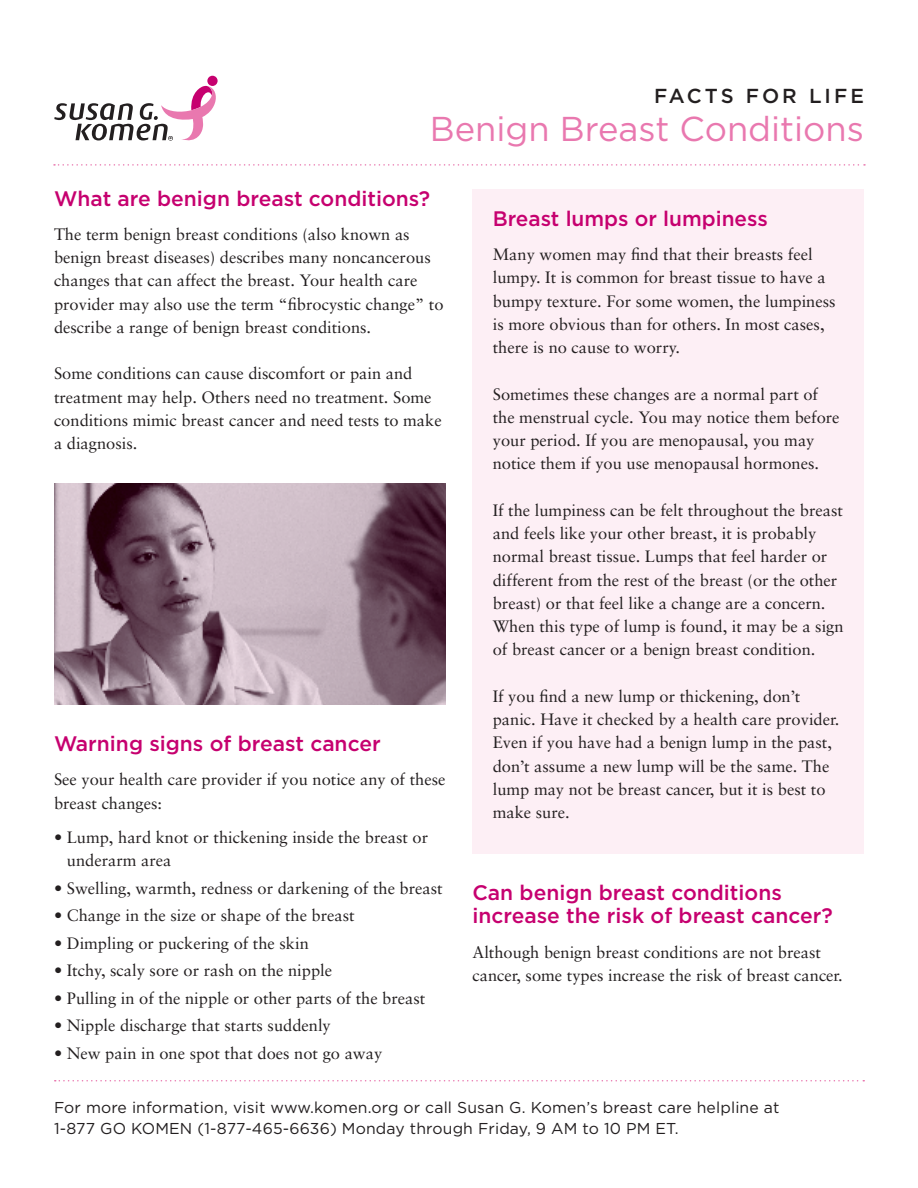
<style>
.page{position:relative;width:918px;height:1188px;background:#fff}
.page>*{position:absolute;margin:0;border:0;box-sizing:border-box;transform-origin:0 0}
.t1{font:34.5px "Gotham";color:#e978af}
.t2{font:500 21px/23.2px "Gotham";color:#c6006f}
.t3{font:500 20.25px "Gotham";letter-spacing:.15em;color:#231f20}
.t4{font:16.5px/23.2px "Sabon";color:#231f20}
.t5{font:15.75px/21px "Gotham";letter-spacing:.01em;color:#231f20}
</style>
<div class="page">
<svg style="left:54px;top:76px;width:164px;height:65px"></svg>
<svg style="left:55px;top:1080px;width:809px;height:2px"></svg>
<div style="left:472px;top:189px;width:392px;height:664px;background:#fdeff5"></div>
<svg style="left:54px;top:164px;width:811px;height:2px"></svg>
<img style="left:54px;top:484px;width:392px;height:220px">
<p class="t3" style="left:654px;top:85px;width:211px">FACTS FOR LIFE</p>
<h1 class="t1" style="left:430px;top:110px;width:436px">Benign Breast Conditions</h1>
<p class="t2" style="left:54px;top:187px;width:378px">What are benign breast conditions?</p>
<p class="t4" style="left:54px;top:222px;width:391px">The term benign breast conditions (also known as benign breast diseases) describes many noncancerous changes that can affect the breast. Your health care provider may also use the term “fibrocystic change” to describe a range of benign breast conditions.</p>
<p class="t4" style="left:54px;top:362px;width:389px">Some conditions can cause discomfort or pain and treatment may help. Others need no treatment. Some conditions mimic breast cancer and need tests to make a diagnosis.</p>
<p class="t2" style="left:54px;top:732px;width:328px">Warning signs of breast cancer</p>
<p class="t4" style="left:54px;top:768px;width:393px">See your health care provider if you notice any of these breast changes:</p>
<p class="t4" style="left:67px;top:825px;width:363px;text-indent:-13px">• Lump, hard knot or thickening inside the breast or underarm area</p>
<p class="t4" style="left:54px;top:876px;width:390px">• Swelling, warmth, redness or darkening of the breast</p>
<p class="t4" style="left:54px;top:904px;width:302px">• Change in the size or shape of the breast</p>
<p class="t4" style="left:54px;top:931px;width:256px">• Dimpling or puckering of the skin</p>
<p class="t4" style="left:54px;top:959px;width:280px">• Itchy, scaly sore or rash on the nipple</p>
<p class="t4" style="left:54px;top:986px;width:373px">• Pulling in of the nipple or other parts of the breast</p>
<p class="t4" style="left:54px;top:1014px;width:278px">• Nipple discharge that starts suddenly</p>
<p class="t4" style="left:54px;top:1041px;width:330px">• New pain in one spot that does not go away</p>
<p class="t2" style="left:493px;top:207px;width:277px">Breast lumps or lumpiness</p>
<p class="t4" style="left:493px;top:243px;width:344px">Many women may find that their breasts feel lumpy. It is common for breast tissue to have a bumpy texture. For some women, the lumpiness is more obvious than for others. In most cases, there is no cause to worry.</p>
<p class="t4" style="left:493px;top:382px;width:348px">Sometimes these changes are a normal part of the menstrual cycle. You may notice them before your period. If you are menopausal, you may notice them if you use menopausal hormones.</p>
<p class="t4" style="left:493px;top:498px;width:352px">If the lumpiness can be felt throughout the breast and feels like your other breast, it is probably normal breast tissue. Lumps that feel harder or different from the rest of the breast (or the other breast) or that feel like a change are a concern.<br>When this type of lump is found, it may be a sign of breast cancer or a benign breast condition.</p>
<p class="t4" style="left:493px;top:684px;width:348px">If you find a new lump or thickening, don’t panic. Have it checked by a health care provider.<br>Even if you have had a benign lump in the past, don’t assume a new lump will be the same. The lump may not be breast cancer, but it is best to make sure.</p>
<p class="t2" style="left:472px;top:881px;width:362px">Can benign breast conditions increase the risk of breast cancer?</p>
<p class="t4" style="left:472px;top:940px;width:372px">Although benign breast conditions are not breast cancer, some types increase the risk of breast cancer.</p>
<p class="t5" style="left:54px;top:1097px;width:727px">For more information, visit www.komen.org or call Susan G. Komen’s breast care helpline at<br>1-877 GO KOMEN (1-877-465-6636) Monday through Friday, 9 AM to 10 PM ET.</p>
</div>
